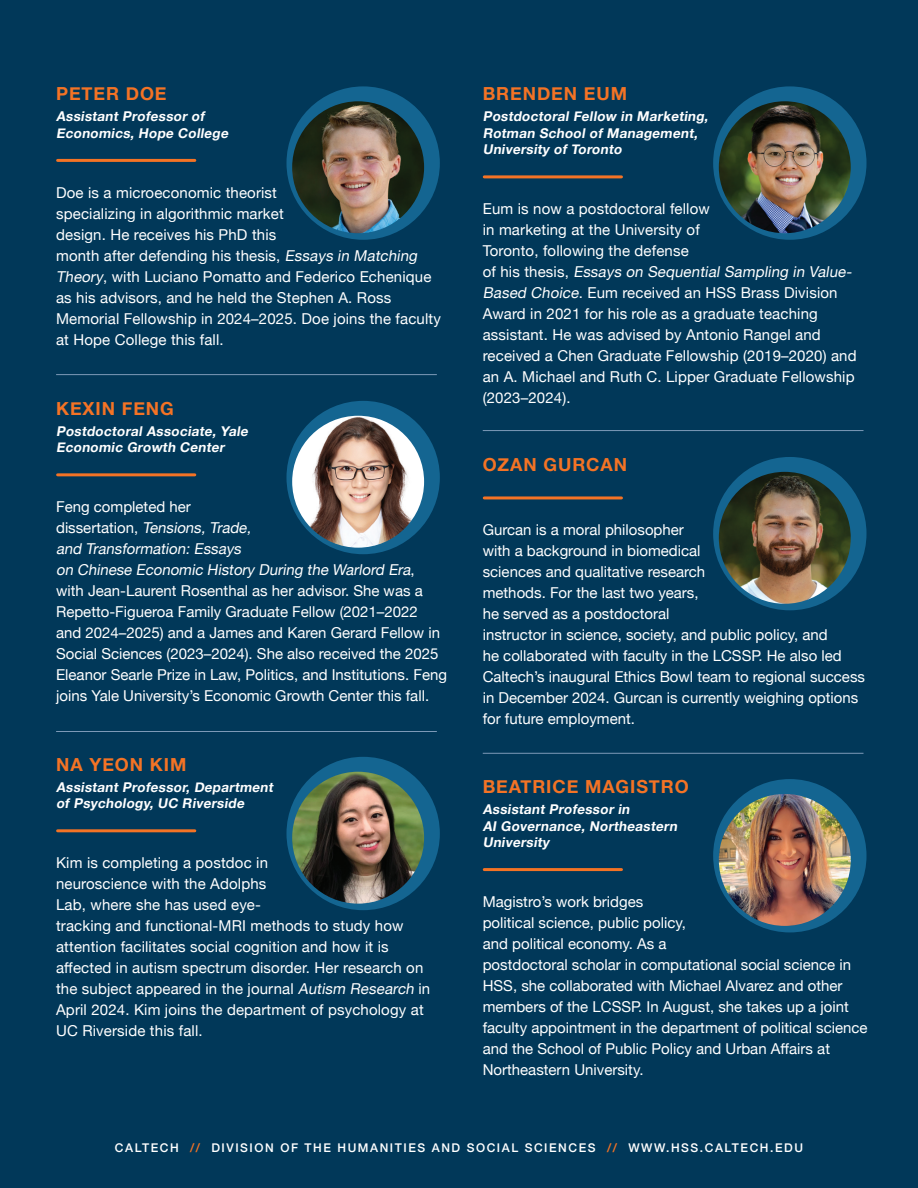
<style>
.page{position:relative;width:918px;height:1188px;background:#013859}
.page>*{position:absolute;margin:0;border:0;box-sizing:border-box;transform-origin:0 0}
.t1{font:700 18px "Helvetica Neue";letter-spacing:.05em;color:#f47325}
.t2{font:15px/21px "Helvetica Neue";color:#fff}
.t3{font:italic 700 13.5px/16.5px "Helvetica Neue";color:#fff}
.t4{font:500 12px "Helvetica Neue";letter-spacing:.13em;color:#fff}
.s1{font-style:italic}
.s2{color:#f47325}
</style>
<div class="page">
<hr style="left:56px;top:374px;width:381px;height:1px;background:#7d9ab8">
<hr style="left:58px;top:159px;width:137px;height:3px;background:#f47325">
<div style="left:286px;top:86px;width:154px;height:154px;background:#146591;border-radius:50%"></div>
<img style="left:292px;top:101px;width:132px;height:132px;border-radius:66px">
<hr style="left:484px;top:175px;width:137px;height:3px;background:#f47325">
<div style="left:713px;top:86px;width:154px;height:154px;background:#146591;border-radius:50%"></div>
<img style="left:719px;top:101px;width:132px;height:132px;border-radius:66px">
<hr style="left:58px;top:473px;width:137px;height:3px;background:#f47325">
<div style="left:286px;top:401px;width:154px;height:153px;background:#146591;border-radius:50%"></div>
<img style="left:292px;top:416px;width:132px;height:132px;border-radius:66px">
<hr style="left:484px;top:496px;width:137px;height:3px;background:#f47325">
<div style="left:713px;top:457px;width:154px;height:153px;background:#146591;border-radius:50%"></div>
<img style="left:719px;top:472px;width:132px;height:132px;border-radius:66px">
<hr style="left:58px;top:829px;width:137px;height:3px;background:#f47325">
<div style="left:286px;top:757px;width:154px;height:153px;background:#146591;border-radius:50%"></div>
<img style="left:292px;top:772px;width:132px;height:132px;border-radius:66px">
<hr style="left:484px;top:868px;width:137px;height:3px;background:#f47325">
<div style="left:713px;top:779px;width:154px;height:153px;background:#146591;border-radius:50%"></div>
<img style="left:719px;top:794px;width:132px;height:132px;border-radius:66px">
<hr style="left:483px;top:430px;width:381px;height:1px;background:#7d9ab8">
<hr style="left:483px;top:753px;width:381px;height:1px;background:#7d9ab8">
<hr style="left:56px;top:731px;width:381px;height:1px;background:#7d9ab8">
<p class="t1" style="left:56px;top:80px;width:112px">PETER DOE</p>
<p class="t3" style="left:56px;top:109px;width:177px">Assistant Professor of<br>Economics, Hope College</p>
<p class="t2" style="left:56px;top:183px;width:386px">Doe is a microeconomic theorist<br>specializing in algorithmic market<br>design. He receives his PhD this<br>month after defending his thesis, <span class="s1">Essays in Matching Theory</span>, with Luciano Pomatto and Federico Echenique as his advisors, and he held the Stephen A. Ross Memorial Fellowship in 2024–2025. Doe joins the faculty at Hope College this fall.</p>
<p class="t1" style="left:56px;top:394px;width:119px">KEXIN FENG</p>
<p class="t3" style="left:56px;top:423px;width:197px">Postdoctoral Associate, Yale<br>Economic Growth Center</p>
<p class="t2" style="left:56px;top:497px;width:392px">Feng completed her<br>d i s s e rt at i o n , <span class="s1">Tensions,Trade,<br>and Transformation:Essays<br>on Chinese Economic History During the Warlord Era</span>,<br>with Jean-Laurent Rosenthal as her advisor. She was a Repetto-Figueroa Family Graduate Fellow (2021–2022<br>and 2024–2025) and a James and Karen Gerard Fellow in Social Sciences (2023–2024). She also received the 2025<br>Eleanor Searle Prize in Law, Politics, and Institutions. Feng joins Yale University’s Economic Growth Center this fall.</p>
<p class="t1" style="left:56px;top:750px;width:132px">NA YEON KIM</p>
<p class="t3" style="left:56px;top:779px;width:222px">Assistant Professor, Department of Psychology, UC Riverside</p>
<p class="t2" style="left:56px;top:853px;width:376px">Kim is completing a postdoc in<br>neuroscience with the Adolphs<br>Lab, where she has used eye-<br>tracking and functional-MRI methods to study how attention facilitates social cognition and how it is affected in autism spectrum disorder. Her research on the subject appeared in the journal <span class="s1">Autism Research</span> in April 2024. Kim joins the department of psychology at UC Riverside this fall.</p>
<p class="t1" style="left:483px;top:80px;width:146px">BRENDEN EUM</p>
<p class="t3" style="left:483px;top:109px;width:230px">Postdoctoral Fellow in Marketing,<br>Rotman School of Management,<br>University of Toronto</p>
<p class="t2" style="left:483px;top:199px;width:375px">Eum is now a postdoctoral fellow<br>in marketing at the University of<br>Toronto, following the defense<br>o f h i s t h e s i s , <span class="s1">Essays on SequentialSampling in Value-Based Choice</span>. Eum received an HSS Brass Division Award in 2021 for his role as a graduate teaching assistant. He was advised by Antonio Rangel and received a Chen Graduate Fellowship (2019–2020) and an A. Michael and Ruth C. Lipper Graduate Fellowship (2023–2024).</p>
<p class="t1" style="left:483px;top:450px;width:146px">OZAN GURCAN</p>
<p class="t2" style="left:483px;top:521px;width:384px">Gurcan is a moral philosopher<br>with a background in biomedical<br>sciences and qualitative research<br>methods. For the last two years,<br>he served as a postdoctoral<br>instructor in science, society, and public policy, and<br>he collaborated with faculty in the LCSSP. He also led Caltech’s inaugural Ethics Bowl team to regional success in December 2024. Gurcan is currently weighing options for future employment.</p>
<p class="t1" style="left:483px;top:773px;width:208px">BEATRICE MAGISTRO</p>
<p class="t3" style="left:483px;top:801px;width:200px">Assistant Professor in<br>AI Governance, Northeastern<br>University</p>
<p class="t2" style="left:483px;top:892px;width:386px">Magistro’s work bridges<br>political science, public policy,<br>and political economy. As a<br>postdoctoral scholar in computational social science in HSS, she collaborated with Michael Alvarez and other members of the LCSSP. In August, she takes up a joint faculty appointment in the department of political science and the School of Public Policy and Urban Affairs at Northeastern University.</p>
<p class="t4" style="left:115px;top:1138px;width:690px">CALTECH <span class="s2">//</span> DIVISION OF THE HUMANITIES AND SOCIAL SCIENCES <span class="s2">//</span> WWW.HSS.CALTECH.EDU</p>
</div>
